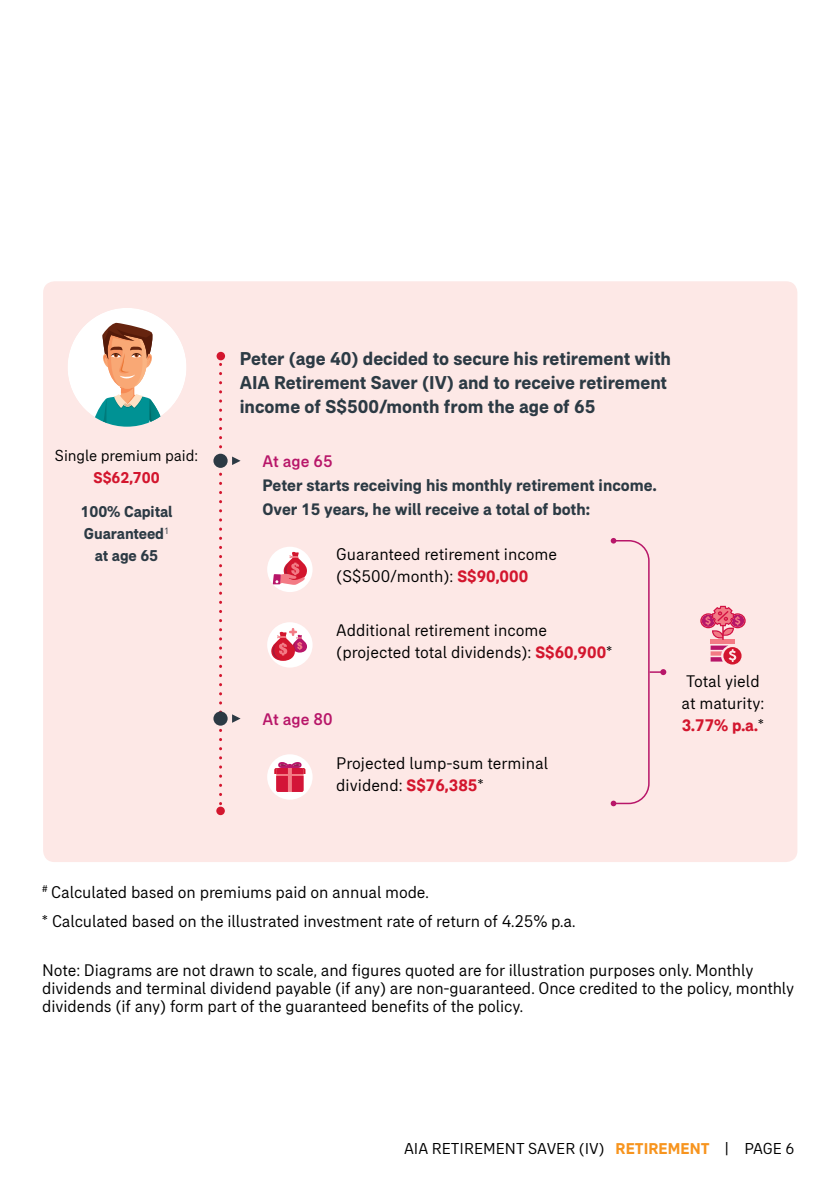
<style>
.page{position:relative;width:840px;height:1191px;background:#fff}
.page>*{position:absolute;margin:0;border:0;box-sizing:border-box;transform-origin:0 0}
.t1{font:700 19px/24px "AIA Everest";color:#2c3a44}
.t2{font:17px/22px "AIA Everest";letter-spacing:-.005em;color:#000}
.t3{font:700 17px/24px "AIA Everest";color:#2c3a44}
.t4{font:500 17px "AIA Everest";color:#b81669}
.t5{font:16px "AIA Everest";letter-spacing:-.005em;color:#000}
.t6{font:700 16px/22px "AIA Everest";letter-spacing:-.005em;color:#2c3a44;text-align:center}
.t7{font:700 16px "AIA Everest";color:#d3162e}
.s1{font-weight:700;color:#d3162e}
.s2{font-weight:700;color:#f7941e}
</style>
<div class="page">
<div style="left:43px;top:281px;width:754px;height:581px;background:#fde8e6;border-radius:11px"></div>
<div style="left:267px;top:622px;width:45px;height:45px;background:#fff;border-radius:50%"></div>
<svg style="left:270px;top:629px;width:37px;height:32px"></svg>
<div style="left:267px;top:547px;width:45px;height:45px;background:#fff;border-radius:50%"></div>
<svg style="left:272px;top:551px;width:35px;height:34px"></svg>
<svg style="left:610px;top:538px;width:56px;height:268px"></svg>
<svg style="left:700px;top:606px;width:45px;height:58px"></svg>
<svg style="left:219px;top:364px;width:3px;height:442px"></svg>
<div style="left:216px;top:352px;width:9px;height:8px;background:#d3162e;border-radius:50%"></div>
<svg style="left:216px;top:806px;width:9px;height:9px"></svg>
<div style="left:213px;top:454px;width:14px;height:14px;background:#2c3a44;border-radius:50%"></div>
<svg style="left:232px;top:456px;width:8px;height:9px"></svg>
<div style="left:213px;top:711px;width:14px;height:14px;background:#2c3a44;border-radius:50%"></div>
<svg style="left:232px;top:714px;width:8px;height:9px"></svg>
<div style="left:267px;top:754px;width:45px;height:45px;background:#fff;border-radius:50%"></div>
<svg style="left:274px;top:762px;width:31px;height:30px"></svg>
<div style="left:67px;top:308px;width:119px;height:119px;background:#fff;border-radius:50%"></div>
<svg style="left:76px;top:323px;width:103px;height:104px"></svg>
<p class="t5" style="left:55px;top:447px;width:145px">Single premium paid:</p>
<p class="t7" style="left:93px;top:468px;width:68px">S$62,700</p>
<p class="t6" style="left:80px;top:500px;width:93px">100% Capital<br>Guaranteed<sup>1 </sup>at age 65</p>
<p class="t1" style="left:240px;top:346px;width:432px">Peter (age 40) decided to secure his retirement with<br>AIA Retirement Saver (IV) and to receive retirement income of S$500/month from the age of 65</p>
<p class="t4" style="left:262px;top:452px;width:71px">At age 65</p>
<p class="t3" style="left:262px;top:473px;width:395px">Peter starts receiving his monthly retirement income.<br>Over 15 years, he will receive a total of both:</p>
<p class="t2" style="left:336px;top:543px;width:222px">Guaranteed retirement income (S$500/month): <span class="s1">S$90,000</span></p>
<p class="t2" style="left:336px;top:619px;width:277px">Additional retirement income (projected total dividends): <span class="s1">S$60,900</span>*</p>
<p class="t4" style="left:262px;top:709px;width:71px">At age 80</p>
<p class="t2" style="left:336px;top:752px;width:213px">Projected lump-sum terminal dividend: <span class="s1">S$76,385</span>*</p>
<p class="t2" style="left:681px;top:669px;width:84px">Total yield at maturity:<br><span class="s1">3.77% p.a.</span>*</p>
<p class="t2" style="left:42px;top:877px;width:534px;line-height:29.4px"><sup>#</sup> Calculated based on premiums paid on annual mode.<br>* Calculated based on the illustrated investment rate of return of 4.25% p.a.</p>
<p class="t2" style="left:42px;top:960px;width:753px;line-height:18px">Note: Diagrams are not drawn to scale, and figures quoted are for illustration purposes only. Monthly dividends and terminal dividend payable (if any) are non-guaranteed. Once credited to the policy, monthly dividends (if any) form part of the guaranteed benefits of the policy.</p>
<p class="t5" style="left:404px;top:1139px;width:392px">AIA RETIREMENT SAVER (IV) <span class="s2">RETIREMENT</span> | PAGE 6</p>
</div>
